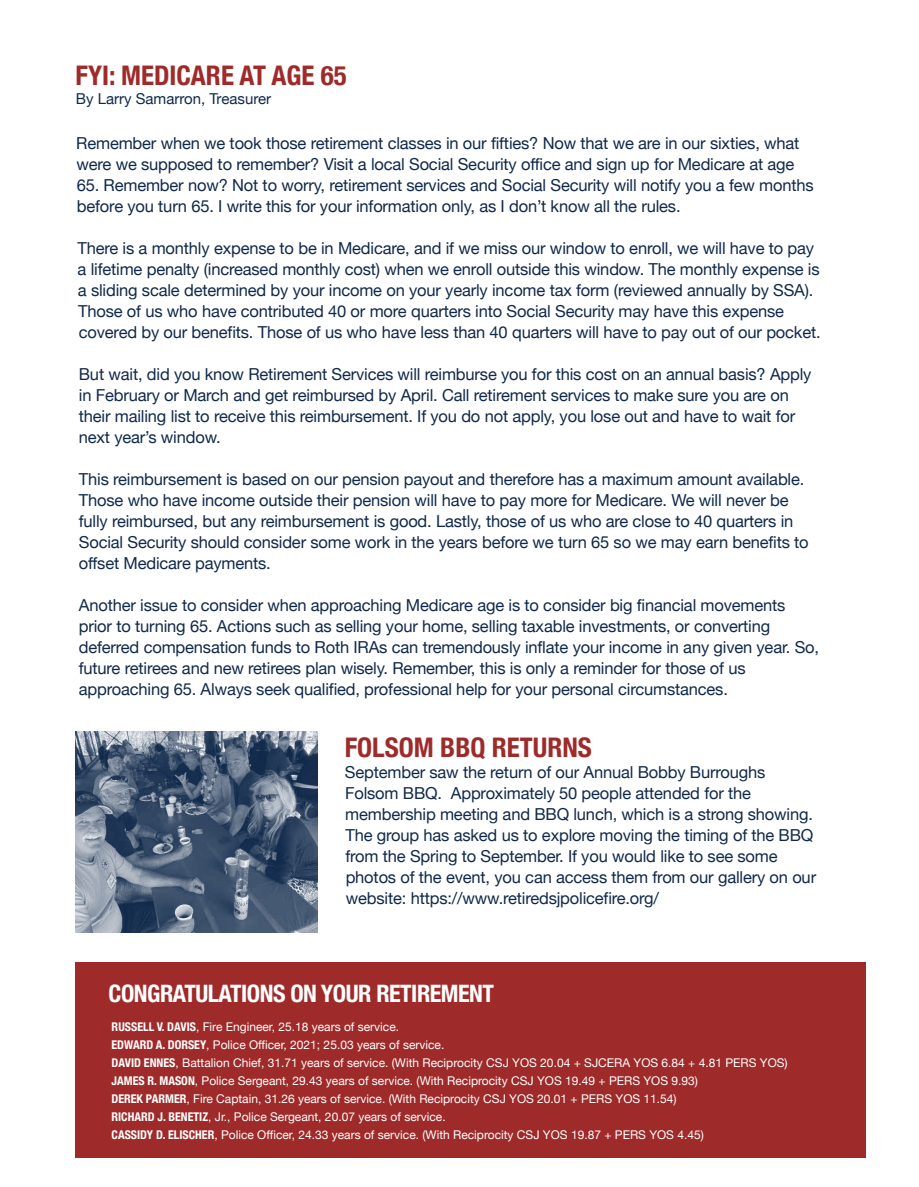
<style>
.page{position:relative;width:919px;height:1187px;background:#fff}
.page>*{position:absolute;margin:0;border:0;box-sizing:border-box;transform-origin:0 0}
.t1{font:700 condensed 27px "Helvetica Neue";color:#9e2b2a}
.t2{font:700 condensed 24px "Helvetica Neue";letter-spacing:-.02em;color:#fff}
.t3{font:16.5px/21px "Helvetica Neue";letter-spacing:-.01em;color:#10294a}
.t4{font:15px "Helvetica Neue";color:#10294a}
.t5{font:12px/18px "Helvetica Neue";color:#fff}
.s1{font-weight:700;font-stretch:condensed}
</style>
<div class="page">
<div style="left:75px;top:962px;width:791px;height:196px;background:#9e2b2a"></div>
<img style="left:75px;top:732px;width:243px;height:200px">
<h1 class="t1" style="left:76px;top:53px;width:273px">FYI: MEDICARE AT AGE 65</h1>
<p class="t4" style="left:76px;top:88px;width:197px">By Larry Samarron, Treasurer</p>
<p class="t3" style="left:76px;top:134px;width:725px">Remember when we took those retirement classes in our fifties? Now that we are in our sixties, what were we supposed to remember? Visit a local Social Security office and sign up for Medicare at age</p>
<p class="t3" style="left:77px;top:176px;width:738px">65. Remember now? Not to worry, retirement services and Social Security will notify you a few months before you turn 65. I write this for your information only, as I don’t know all the rules.</p>
<p class="t3" style="left:77px;top:239px;width:745px">There is a monthly expense to be in Medicare, and if we miss our window to enroll, we will have to pay a lifetime penalty (increased monthly cost) when we enroll outside this window. The monthly expense is a sliding scale determined by your income on your yearly income tax form (reviewed annually by SSA).<br>Those of us who have contributed 40 or more quarters into Social Security may have this expense covered by our benefits. Those of us who have less than 40 quarters will have to pay out of our pocket.</p>
<p class="t3" style="left:79px;top:365px;width:734px">But wait, did you know Retirement Services will reimburse you for this cost on an annual basis? Apply in February or March and get reimbursed by April. Call retirement services to make sure you are on their mailing list to receive this reimbursement. If you do not apply, you lose out and have to wait for next year’s window.</p>
<p class="t3" style="left:79px;top:470px;width:731px">This reimbursement is based on our pension payout and therefore has a maximum amount available.<br>Those who have income outside their pension will have to pay more for Medicare. We will never be fully reimbursed, but any reimbursement is good. Lastly, those of us who are close to 40 quarters in Social Security should consider some work in the years before we turn 65 so we may earn benefits to offset Medicare payments.</p>
<p class="t3" style="left:79px;top:596px;width:742px">Another issue to consider when approaching Medicare age is to consider big financial movements prior to turning 65. Actions such as selling your home, selling taxable investments, or converting deferred compensation funds to Roth IRAs can tremendously inflate your income in any given year. So, future retirees and new retirees plan wisely. Remember, this is only a reminder for those of us approaching 65. Always seek qualified, professional help for your personal circumstances.</p>
<h1 class="t1" style="left:345px;top:725px;width:249px">FOLSOM BBQ RETURNS</h1>
<p class="t3" style="left:345px;top:762px;width:473px">September saw the return of our Annual Bobby Burroughs Folsom BBQ. Approximately 50 people attended for the membership meeting and BBQ lunch, which is a strong showing.<br>The group has asked us to explore moving the timing of the BBQ from the Spring to September. If you would like to see some photos of the event, you can access them from our gallery on our website: https://www.retiredsjpolicefire.org/</p>
<h2 class="t2" style="left:109px;top:973px;width:387px">CONGRATULATIONS ON YOUR RETIREMENT</h2>
<p class="t5" style="left:112px;top:1018px;width:678px"><span class="s1">RUSSELL V. DAVIS</span>, Fire Engineer, 25.18 years of service.<br><span class="s1">EDWARD A. DORSEY</span>, Police Officer, 2021; 25.03 years of service.<br><span class="s1">DAVID ENNES</span>, Battalion Chief, 31.71 years of service. (With Reciprocity CSJ YOS 20.04 + SJCERA YOS 6.84 + 4.81 PERS YOS)<br><span class="s1">JAMES R. MASON</span>, Police Sergeant, 29.43 years of service. (With Reciprocity CSJ YOS 19.49 + PERS YOS 9.93)<br><span class="s1">DEREK PARMER</span>, Fire Captain, 31.26 years of service. (With Reciprocity CSJ YOS 20.01 + PERS YOS 11.54)<br><span class="s1">RICHARD J. BENETIZ</span>, Jr., Police Sergeant, 20.07 years of service.<br><span class="s1">CASSIDY D. ELISCHER</span>, Police Officer, 24.33 years of service. (With Reciprocity CSJ YOS 19.87 + PERS YOS 4.45)</p>
</div>
